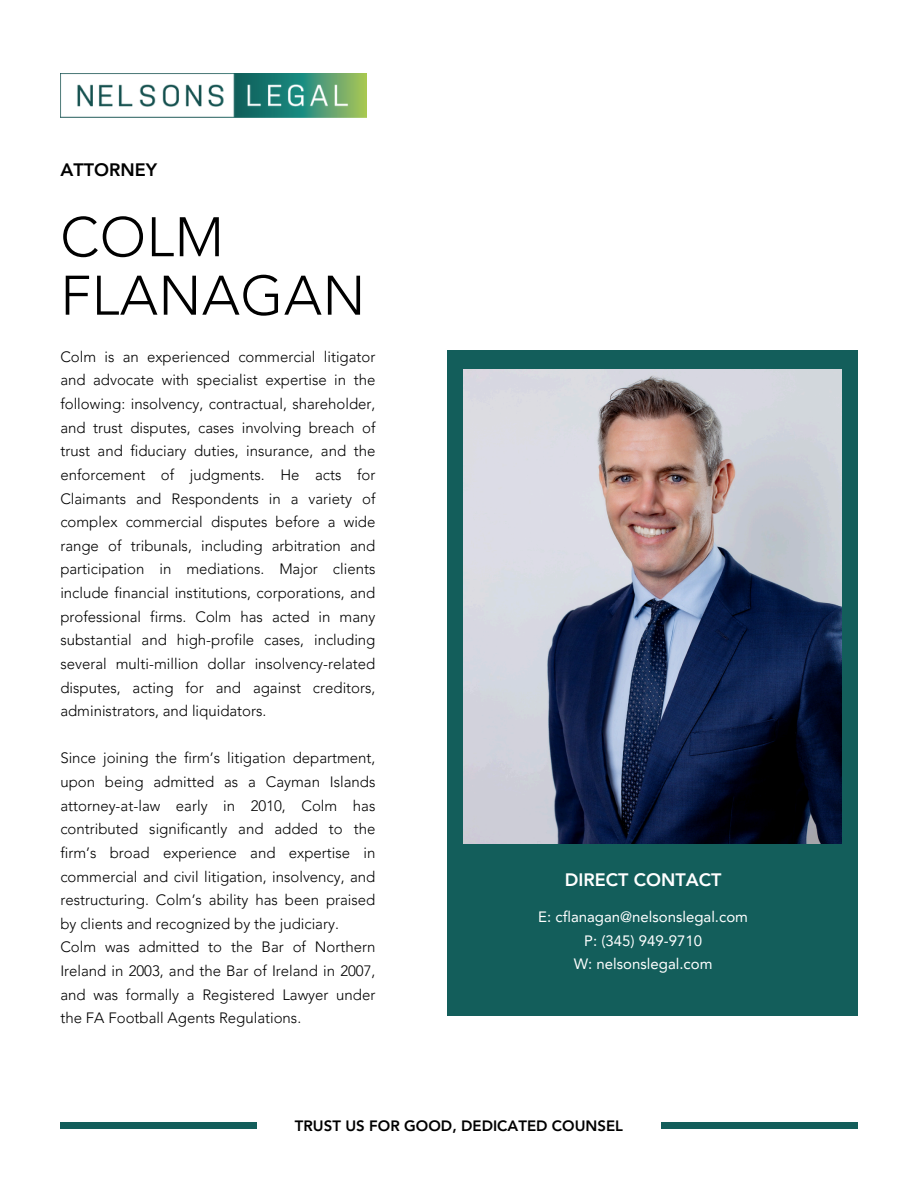
<style>
.page{position:relative;width:918px;height:1188px;background:#fff}
.page>*{position:absolute;margin:0;border:0;box-sizing:border-box;transform-origin:0 0}
.t1{font:300 55.05px/58.5px "Avenir LT Pro";letter-spacing:.015em;color:#000}
.t2{font:800 18px "Avenir LT Pro";color:#fff}
.t3{font:800 18px "Avenir LT Pro";color:#000}
.t4{font:300 15px/23.7px "Avenir LT Pro";color:#000;text-align:justify}
.t5{font:15px "Avenir LT Pro";color:#fff}
.t6{font:800 15px "Avenir LT Pro";color:#000}
</style>
<div class="page">
<div style="left:447px;top:350px;width:411px;height:665px;background:#135e5b"></div>
<img style="left:464px;top:369px;width:378px;height:474px">
<img style="left:60px;top:74px;width:306px;height:44px">
<div style="left:661px;top:1123px;width:197px;height:6px;background:#135e5b"></div>
<div style="left:60px;top:1123px;width:197px;height:6px;background:#135e5b"></div>
<p class="t3" style="left:60px;top:162px;width:98px">ATTORNEY</p>
<p class="t1" style="left:60px;top:213px;width:307px">COLM<br>FLANAGAN</p>
<p class="t4" style="left:60px;top:346px;width:317px">Colm is an experienced commercial litigator and advocate with specialist expertise in the following: insolvency, contractual, shareholder, and trust disputes, cases involving breach of trust and fiduciary duties, insurance, and the enforcement of judgments. He acts for Claimants and Respondents in a variety of complex commercial disputes before a wide range of tribunals, including arbitration and participation in mediations. Major clients include financial institutions, corporations, and professional firms. Colm has acted in many substantial and high-profile cases, including several multi-million dollar insolvency-related disputes, acting for and against creditors, administrators, and liquidators.</p>
<h2 class="t4" style="left:60px;top:748px;width:317px">Since joining the firm’s litigation department, upon being admitted as a Cayman Islands attorney-at-law early in 2010, Colm has contributed significantly and added to the firm’s broad experience and expertise in commercial and civil litigation, insolvency, and restructuring. Colm’s ability has been praised by clients and recognized by the judiciary.</h2>
<h1 class="t4" style="left:60px;top:937px;width:317px">Colm was admitted to the Bar of Northern Ireland in 2003, and the Bar of Ireland in 2007, and was formally a Registered Lawyer under the FA Football Agents Regulations.</h1>
<p class="t2" style="left:565px;top:872px;width:158px">DIRECT CONTACT</p>
<p class="t5" style="left:538px;top:911px;width:211px">E: cflanagan@nelsonslegal.com</p>
<h2 class="t5" style="left:584px;top:934px;width:120px">P: (345) 949-9710</h2>
<p class="t5" style="left:574px;top:958px;width:140px">W: nelsonslegal.com</p>
<p class="t6" style="left:295px;top:1119px;width:330px">TRUST US FOR GOOD, DEDICATED COUNSEL</p>
</div>
